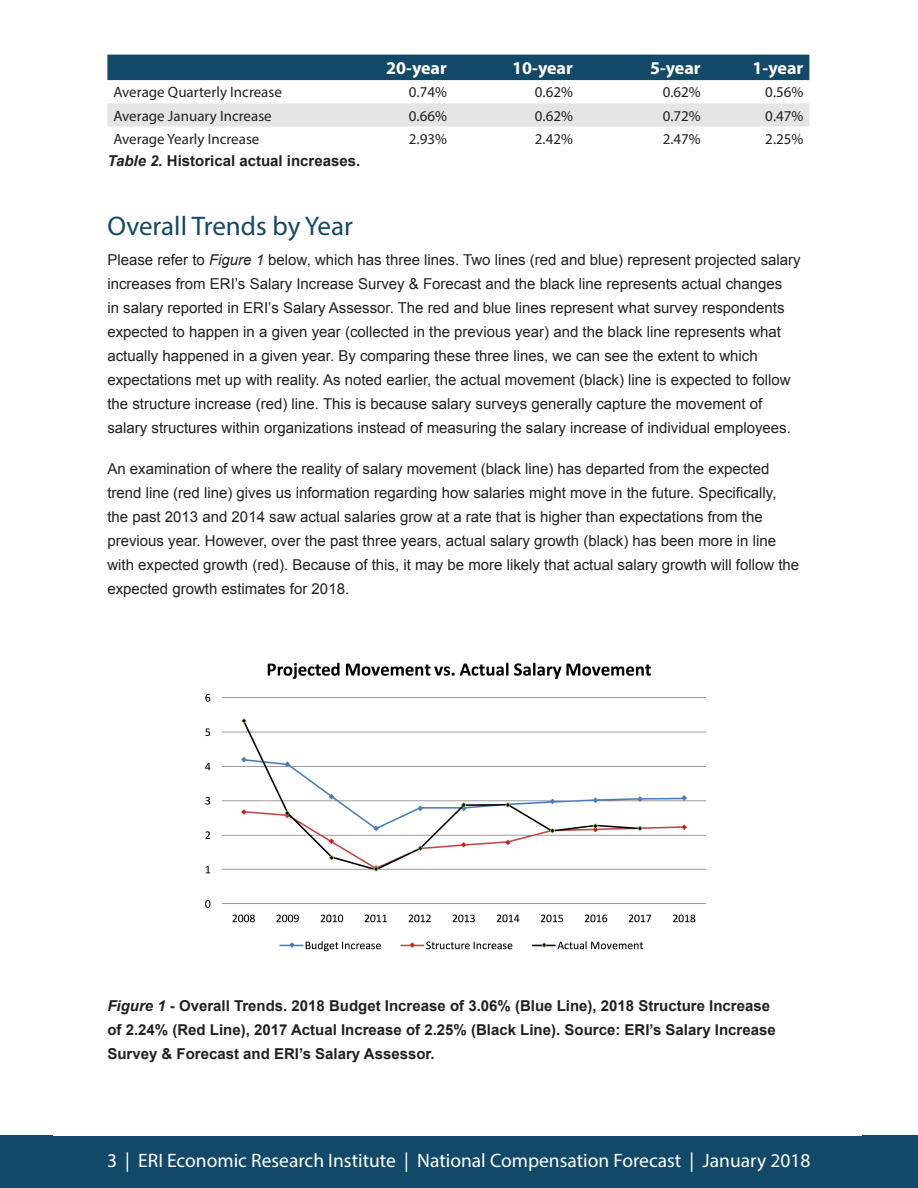
<style>
.page{position:relative;width:918px;height:1188px;background:#fff}
.page>*{position:absolute;margin:0;border:0;box-sizing:border-box;transform-origin:0 0}
.t1{font:27px "Myriad Pro";color:#134968}
.t2{font:19.5px "Myriad Pro";color:#fff}
.t3{font:700 18px "Myriad Pro";color:#fff}
.t4{font:15px/24px "Arial";color:#231f20}
.t5{font:700 15px/24px "Arial";color:#231f20}
.t6{font:15px "Myriad Pro";color:#231f20}
.s1{font-style:italic}
</style>
<div class="page">
<div style="left:0;top:1136px;width:918px;height:52px;background:#134968"></div>
<div style="left:107px;top:55px;width:702px;height:25px;background:#134968"></div>
<svg style="left:107px;top:103px;width:702px;height:24px;background:#e4e6e6"></svg>
<img style="left:205px;top:662px;width:502px;height:290px">
<p class="t3" style="left:386px;top:56px;width:62px">20-year</p>
<p class="t3" style="left:512px;top:56px;width:62px">10-year</p>
<p class="t3" style="left:650px;top:56px;width:52px">5-year</p>
<p class="t3" style="left:753px;top:56px;width:52px">1-year</p>
<p class="t6" style="left:113px;top:83px;width:170px">Average Quarterly Increase</p>
<p class="t6" style="left:409px;top:83px;width:40px">0.74%</p>
<p class="t6" style="left:535px;top:83px;width:40px">0.62%</p>
<p class="t6" style="left:663px;top:83px;width:40px">0.62%</p>
<p class="t6" style="left:765px;top:83px;width:40px">0.56%</p>
<p class="t6" style="left:113px;top:106px;width:160px">Average January Increase</p>
<p class="t6" style="left:409px;top:106px;width:40px">0.66%</p>
<p class="t6" style="left:535px;top:106px;width:40px">0.62%</p>
<p class="t6" style="left:663px;top:106px;width:40px">0.72%</p>
<p class="t6" style="left:765px;top:106px;width:40px">0.47%</p>
<p class="t6" style="left:113px;top:130px;width:148px">Average Yearly Increase</p>
<p class="t6" style="left:409px;top:130px;width:40px">2.93%</p>
<p class="t6" style="left:535px;top:130px;width:40px">2.42%</p>
<p class="t6" style="left:663px;top:130px;width:40px">2.47%</p>
<p class="t6" style="left:765px;top:130px;width:40px">2.25%</p>
<p class="t5" style="left:107px;top:150px;width:254px"><span class="s1">Table 2.</span> Historical actual increases.</p>
<p class="t1" style="left:107px;top:210px;width:247px">Overall Trends by Year</p>
<p class="t4" style="left:107px;top:248px;width:695px">Please refer to <span class="s1">Figure 1</span> below, which has three lines. Two lines (red and blue) represent projected salary increases from ERI’s Salary Increase Survey &amp; Forecast and the black line represents actual changes<br>in salary reported in ERI’s Salary Assessor. The red and blue lines represent what survey respondents expected to happen in a given year (collected in the previous year) and the black line represents what actually happened in a given year. By comparing these three lines, we can see the extent to which expectations met up with reality. As noted earlier, the actual movement (black) line is expected to follow the structure increase (red) line. This is because salary surveys generally capture the movement of salary structures within organizations instead of measuring the salary increase of individual employees.</p>
<p class="t4" style="left:107px;top:457px;width:693px">An examination of where the reality of salary movement (black line) has departed from the expected trend line (red line) gives us information regarding how salaries might move in the future. Specifically, the past 2013 and 2014 saw actual salaries grow at a rate that is higher than expectations from the previous year. However, over the past three years, actual salary growth (black) has been more in line with expected growth (red). Because of this, it may be more likely that actual salary growth will follow the expected growth estimates for 2018.</p>
<p class="t5" style="left:107px;top:995px;width:670px"><span class="s1">Figure 1</span> - Overall Trends. 2018 Budget Increase of 3.06% (Blue Line), 2018 Structure Increase of 2.24% (Red Line), 2017 Actual Increase of 2.25% (Black Line). Source: ERI’s Salary Increase<br>Survey &amp; Forecast and ERI’s Salary Assessor.</p>
<p class="t2" style="left:107px;top:1149px;width:705px">3 | ERI Economic Research Institute | National Compensation Forecast | January 2018</p>
</div>
